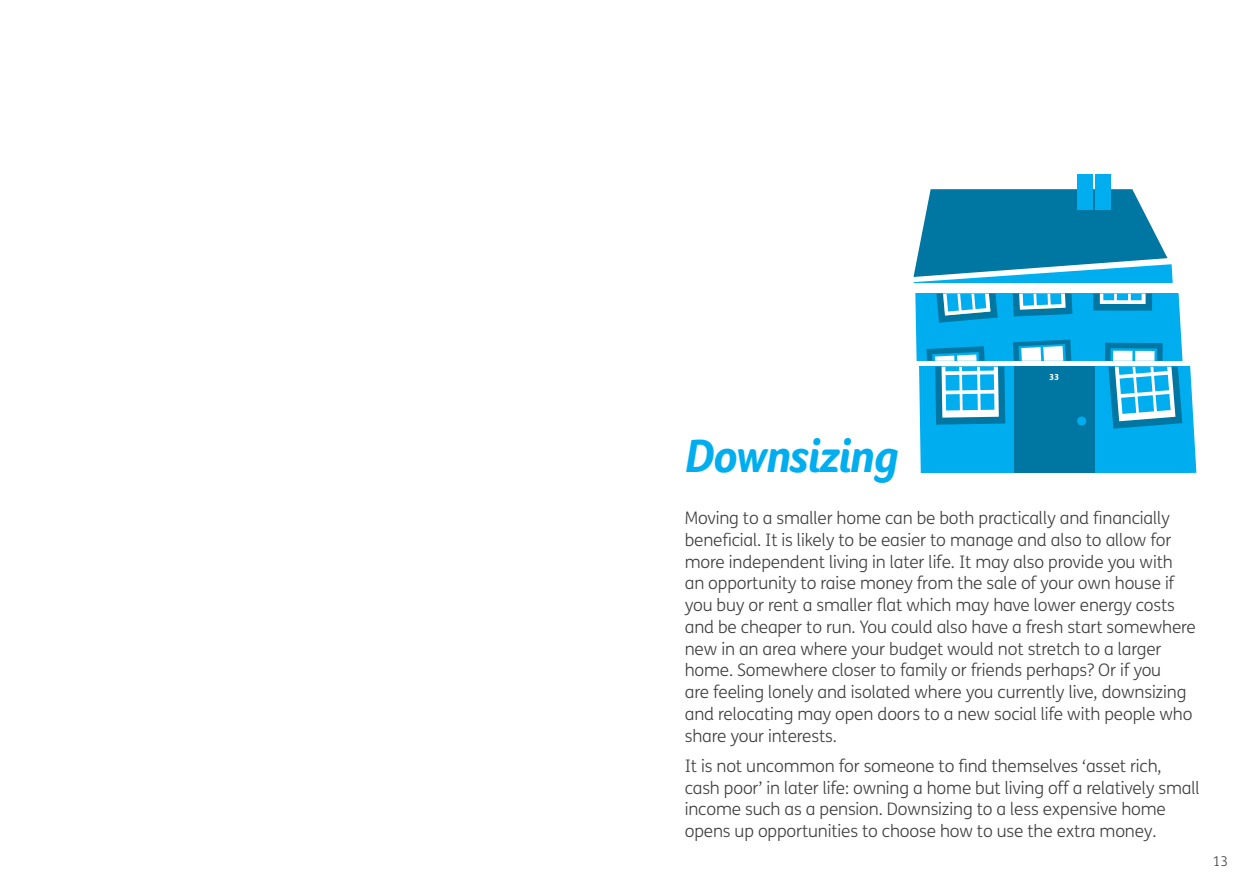
<style>
.page{position:relative;width:1259px;height:893px;background:#fff}
.page>*{position:absolute;margin:0;border:0;box-sizing:border-box;transform-origin:0 0}
.t1{font:italic 700 48px "Foco Age UK";letter-spacing:-.025em;color:#00aeef}
.t2{font:300 17.25px/21.8px "FS Me";letter-spacing:-.01em;color:#3e3e3f}
.t3{font:300 13.5px "FS Me";color:#3e3e3f}
.t4{font:800 8.25px "FS Me";color:#fff}
</style>
<div class="page">
<svg style="left:919px;top:367px;width:277px;height:106px;background:#1aa1d4"></svg>
<svg style="left:915px;top:294px;width:268px;height:67px;background:#20aee3"></svg>
<svg style="left:913px;top:189px;width:260px;height:94px"></svg>
<div style="left:1094px;top:174px;width:16px;height:36px;background:#00aeef"></div>
<div style="left:1077px;top:174px;width:15px;height:36px;background:#00aeef"></div>
<p class="t4" style="left:1049px;top:371px;width:11px">33</p>
<h1 class="t1" style="left:685px;top:427px;width:215px">Downsizing</h1>
<p class="t2" style="left:685px;top:507px;width:513px">Moving to a smaller home can be both practically and financially beneficial. It is likely to be easier to manage and also to allow for more independent living in later life. It may also provide you with an opportunity to raise money from the sale of your own house if you buy or rent a smaller flat which may have lower energy costs and be cheaper to run. You could also have a fresh start somewhere new in an area where your budget would not stretch to a larger home. Somewhere closer to family or friends perhaps? Or if you<br>are feeling lonely and isolated where you currently live, downsizing and relocating may open doors to a new social life with people who share your interests.</p>
<p class="t2" style="left:685px;top:754px;width:516px">It is not uncommon for someone to find themselves ‘asset rich, cash poor’ in later life: owning a home but living off a relatively small income such as a pension. Downsizing to a less expensive home opens up opportunities to choose how to use the extra money.</p>
<p class="t3" style="left:1213px;top:852px;width:17px">13</p>
</div>
